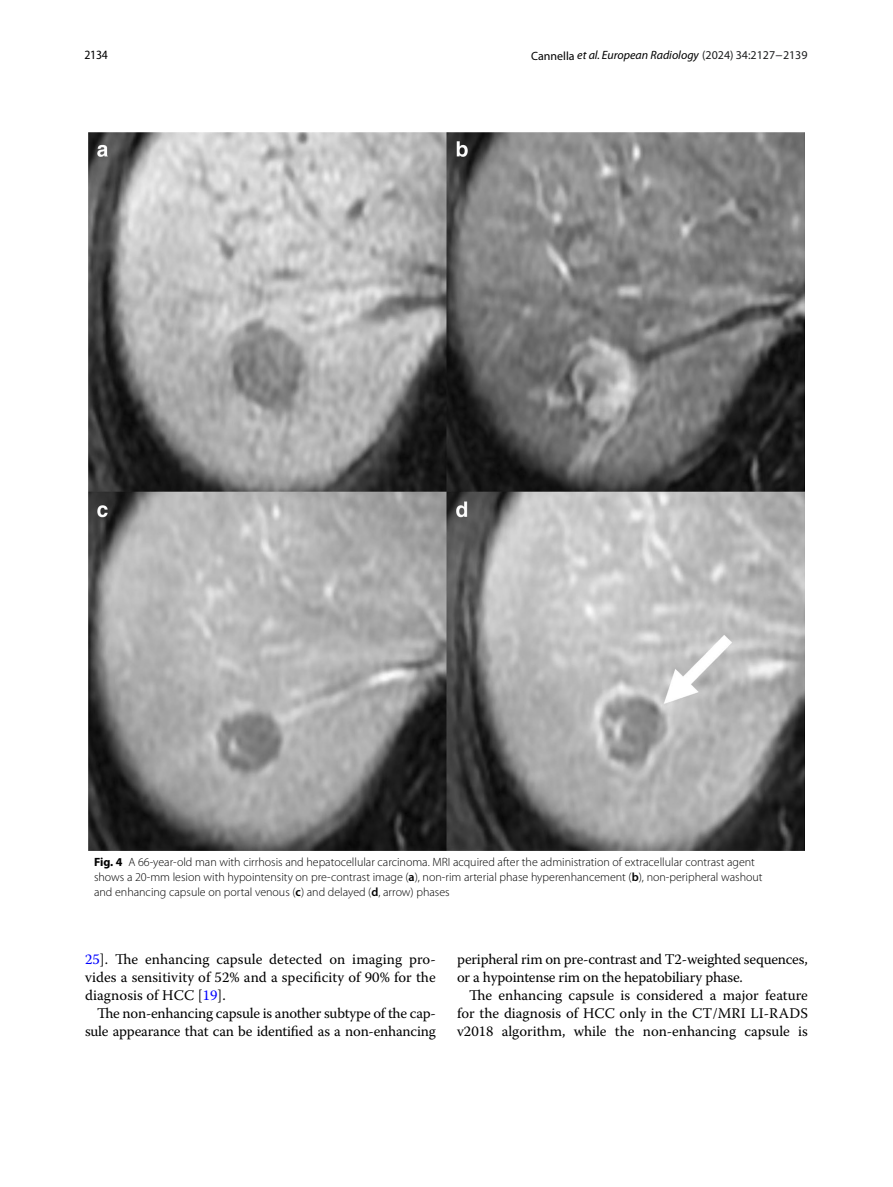
<style>
.page{position:relative;width:893px;height:1187px;background:#fff}
.page>*{position:absolute;margin:0;border:0;box-sizing:border-box;transform-origin:0 0}
.t1{font:14.7px/18px "Warnock Pro";letter-spacing:-.01em;color:#000;text-align:justify}
.t2{font:12.75px "Adv T Tc 488 b 0 e 6";color:#000}
.t3{font:300 12px/15px "Myriad Pro";color:#000}
.t4{font:12px "Myriad Pro";color:#1d1e1f}
.s1{font-family:"Myriad Pro Regular 2";color:#000}
.s2{font-family:"Myriad Pro It 2";color:#000}
.s3{font-style:italic;color:#000}
.s4{font-weight:700}
.s5{font-weight:600}
.s6{color:#00f}
</style>
<div class="page">
<img style="left:88px;top:133px;width:717px;height:717px">
<p class="t2" style="left:85px;top:50px;width:25px">2134</p>
<p class="t4" style="left:531px;top:47px;width:278px"><span class="s1">Cannella</span> <span class="s2">et al.</span> <span class="s3">European Radiology</span> (2024) 34:2127-2139</p>
<p class="t3" style="left:94px;top:854px;width:670px"><span class="s4">Fig. 4</span> A 66-year-old man with cirrhosis and hepatocellular carcinoma. MRI acquired after the administration of extracellular contrast agent shows a 20-mm lesion with hypointensity on pre-contrast image (<span class="s5">a</span>), non-rim arterial phase hyperenhancement (<span class="s5">b</span>), non-peripheral washout and enhancing capsule on portal venous (<span class="s5">c</span>) and delayed (<span class="s5">d</span>, arrow) phases</p>
<p class="t1" style="left:85px;top:950px;width:352px"><span class="s6">25</span>]. The enhancing capsule detected on imaging pro&shy;vides a sensitivity of 52% and a specificity of 90% for the diagnosis of HCC [<span class="s6">19</span>].</p>
<p class="t1" style="left:85px;top:1004px;width:352px;text-align:right">The non-enhancing capsule is another subtype of the cap&shy;sule appearance that can be identified as a non-enhancing</p>
<p class="t1" style="left:457px;top:950px;width:352px">peripheral rim on pre-contrast and T2-weighted sequences, or a hypointense rim on the hepatobiliary phase.</p>
<p class="t1" style="left:457px;top:986px;width:352px;text-indent:12px">The enhancing capsule is considered a major feature for the diagnosis of HCC only in the CT/MRI LI-RADS v2018 algorithm, while the non-enhancing capsule is</p>
</div>
